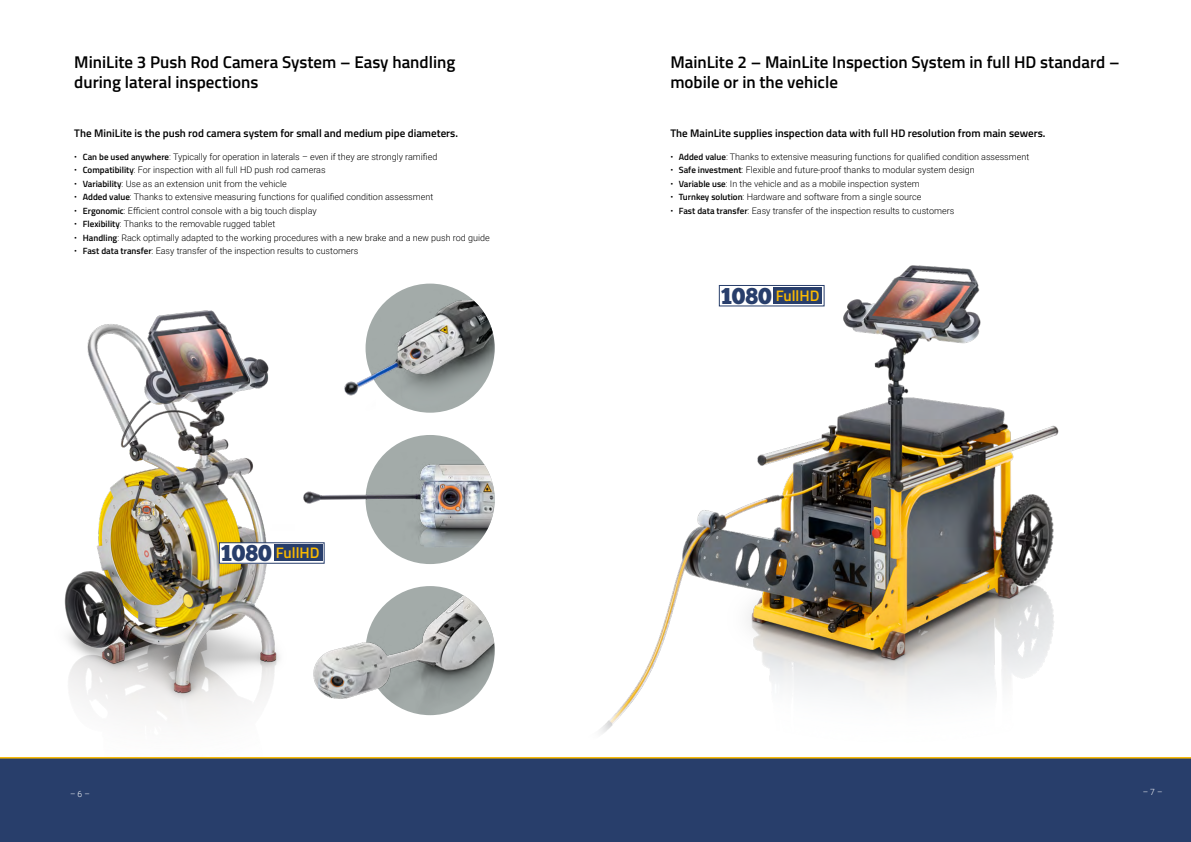
<style>
.page{position:relative;width:1191px;height:842px;background:#fff}
.page>*{position:absolute;margin:0;border:0;box-sizing:border-box;transform-origin:0 0}
.t1{font:600 17px/20px "Titillium Web";color:#000}
.t2{font:600 15.2px "Titillium Web";color:#fbba00}
.t3{font:600 11px "Titillium Web";color:#000}
.t4{font:300 9px "Roboto";color:#000}
.t5{font:300 8.5px "Roboto";color:#fff}
.s1{font-family:"Titillium Web";font-weight:600}
.s2{font-family:"Chunk Five";font-weight:400;font-size:22.8px;color:#283e6b}
</style>
<div class="page">
<img style="left:64px;top:306px;width:317px;height:414px">
<div style="left:365px;top:435px;width:130px;height:129px;background:#a3aba9;border-radius:50%"></div>
<img style="left:365px;top:452px;width:100px;height:91px">
<img style="left:297px;top:477px;width:69px;height:15px">
<img style="left:465px;top:265px;width:594px;height:469px">
<img style="left:365px;top:284px;width:130px;height:129px;border-radius:65px">
<img style="left:308px;top:357px;width:68px;height:69px">
<div style="left:719px;top:285px;width:105px;height:21px;background:#fff"></div>
<div style="left:719px;top:285px;width:105px;height:21px;border:1px solid #283e6b"></div>
<div style="left:774px;top:287px;width:48px;height:17px;background:#283e6b"></div>
<img style="left:365px;top:586px;width:130px;height:129px;border-radius:65px">
<img style="left:191px;top:492px;width:272px;height:228px">
<div style="left:0;top:757px;width:1191px;height:85px;background:#283e6b"></div>
<h1 class="t1" style="left:74px;top:52px;width:382px">MiniLite 3 Push Rod Camera System – Easy handling during lateral inspections</h1>
<h1 class="t1" style="left:670px;top:52px;width:451px">MainLite 2 – MainLite Inspection System in full HD standard – mobile or in the vehicle</h1>
<p class="t3" style="left:74px;top:125px;width:385px">The MiniLite is the push rod camera system for small and medium pipe diameters.</p>
<p class="t4" style="left:74px;top:150px;width:364px">• <span class="s1">Can be used anywhere</span>: Typically for operation in laterals – even if they are strongly ramified</p>
<p class="t4" style="left:74px;top:164px;width:253px">• <span class="s1">Compatibility</span>: For inspection with all full HD push rod cameras</p>
<p class="t4" style="left:74px;top:177px;width:214px">• <span class="s1">Variability</span>: Use as an extension unit from the vehicle</p>
<p class="t4" style="left:74px;top:191px;width:360px">• <span class="s1">Added value</span>: Thanks to extensive measuring functions for qualified condition assessment</p>
<p class="t4" style="left:74px;top:204px;width:244px">• <span class="s1">Ergonomic</span>: Efficient control console with a big touch display</p>
<p class="t4" style="left:74px;top:218px;width:202px">• <span class="s1">Flexibility</span>: Thanks to the removable rugged tablet</p>
<p class="t4" style="left:74px;top:231px;width:417px">• <span class="s1">Handling</span>: Rack optimally adapted to the working procedures with a new brake and a new push rod guide</p>
<p class="t4" style="left:74px;top:245px;width:285px">• <span class="s1">Fast data transfer</span>: Easy transfer of the inspection results to customers</p>
<p class="t3" style="left:670px;top:125px;width:377px">The MainLite supplies inspection data with full HD resolution from main sewers.</p>
<p class="t4" style="left:670px;top:150px;width:360px">• <span class="s1">Added value</span>: Thanks to extensive measuring functions for qualified condition assessment</p>
<p class="t4" style="left:670px;top:164px;width:306px">• <span class="s1">Safe investment</span>: Flexible and future-proof thanks to modular system design</p>
<p class="t4" style="left:670px;top:177px;width:251px">• <span class="s1">Variable use</span>: In the vehicle and as a mobile inspection system</p>
<p class="t4" style="left:670px;top:191px;width:252px">• <span class="s1">Turnkey solution</span>: Hardware and software from a single source</p>
<p class="t4" style="left:670px;top:204px;width:285px">• <span class="s1">Fast data transfer</span>: Easy transfer of the inspection results to customers</p>
<h2 class="t2" style="left:221px;top:541px;width:100px"><span class="s2">1080</span> FullHD</h2>
<h2 class="t2" style="left:721px;top:284px;width:100px"><span class="s2">1080</span> FullHD</h2>
<p class="t5" style="left:70px;top:788px;width:21px">– 6 –</p>
<p class="t5" style="left:1142px;top:786px;width:21px">– 7 –</p>
</div>
